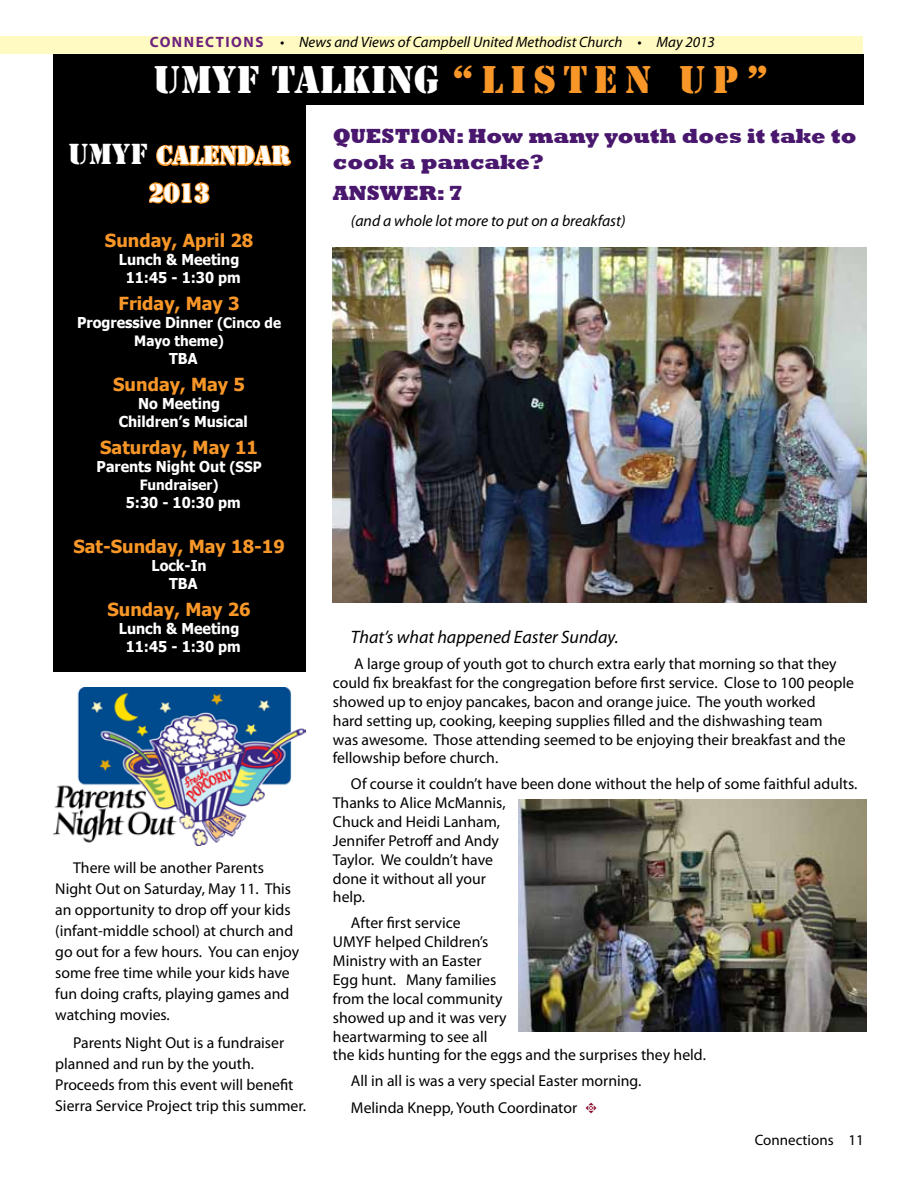
<style>
.page{position:relative;width:918px;height:1188px;background:#fff}
.page>*{position:absolute;margin:0;border:0;box-sizing:border-box;transform-origin:0 0}
.t1{font:36px "Stencil Std";color:#fff}
.t2{font:24px/37.5px "Stencil Std";color:#fff;text-align:center}
.t3{font:800 21px/25.2px "Rockwell";color:#49176d}
.t4{font:700 18px "Tahoma";color:#f89728}
.t5{font:italic 18px "Myriad Pro";color:#000}
.t6{font:15.75px/18.9px "Myriad Pro";color:#000}
.t7{font:italic 15.75px "Myriad Pro";color:#000}
.t8{font:700 15px/18px "Tahoma";color:#fff;text-align:center;scale:.95 1}
.t9{font:italic 15px "Myriad Pro";color:#000}
.t10{font:15px "Myriad Pro";color:#000}
.t11{font:700 14.25px "Tahoma";color:#fff;scale:.95 1}
.s1{font-weight:700;font-style:normal;color:#6c217f}
.s2{color:#f89728}
.s3{font-size:27px}
.s4{font-size:14.25px}
.s5{font-family:"Type Embellishments One Let Plain";font-size:15px;color:#820024}
</style>
<div class="page">
<div style="left:0;top:36px;width:863px;height:18px;background:#fffac2"></div>
<div style="left:54px;top:55px;width:810px;height:50px;background:#000"></div>
<div style="left:54px;top:105px;width:252px;height:566px;background:#000"></div>
<svg style="left:156px;top:144px;width:136px;height:22px"></svg>
<svg style="left:148px;top:182px;width:62px;height:22px"></svg>
<img style="left:54px;top:688px;width:252px;height:158px">
<img style="left:333px;top:248px;width:533px;height:355px">
<img style="left:518px;top:800px;width:348px;height:232px">
<p class="t9" style="left:150px;top:33px;width:567px"><span class="s1">CONNECTIONS</span> • News and Views of Campbell United Methodist Church • May 2013</p>
<h1 class="t1" style="left:153px;top:56px;width:617px">UMYF Talking <span class="s2">“ L I S T E N U P ”</span></h1>
<h2 class="t2" style="left:68px;top:137px;width:224px"><span class="s3">UMYF</span> CALENDAR<br>2013</h2>
<p class="t4" style="left:105px;top:229px;width:150px">Sunday, April 28</p>
<p class="t8" style="left:119px;top:250px;width:130px">Lunch &amp; Meeting<br>11:45 - 1:30 pm</p>
<p class="t4" style="left:119px;top:292px;width:123px">Friday, May 3</p>
<p class="t8" style="left:77px;top:313px;width:216px">Progressive Dinner <span class="s4">(Cinco de</span></p>
<p class="t11" style="left:134px;top:332px;width:96px">Mayo theme)</p>
<p class="t8" style="left:169px;top:349px;width:31px">TBA</p>
<p class="t4" style="left:113px;top:373px;width:133px">Sunday, May 5</p>
<p class="t8" style="left:119px;top:394px;width:138px">No Meeting<br>Children’s Musical</p>
<p class="t4" style="left:100px;top:436px;width:159px">Saturday, May 11</p>
<p class="t8" style="left:97px;top:457px;width:175px">Parents Night Out <span class="s4">(SSP</span></p>
<p class="t11" style="left:140px;top:476px;width:84px">Fundraiser)</p>
<p class="t8" style="left:126px;top:493px;width:123px">5:30 - 10:30 pm</p>
<p class="t4" style="left:73px;top:535px;width:213px">Sat-Sunday, May 18-19</p>
<p class="t8" style="left:152px;top:556px;width:60px">Lock-In<br>TBA</p>
<p class="t4" style="left:108px;top:598px;width:145px">Sunday, May 26</p>
<p class="t8" style="left:119px;top:619px;width:130px">Lunch &amp; Meeting<br>11:45 - 1:30 pm</p>
<p class="t6" style="left:55px;top:857px;width:245px;line-height:21px;text-indent:18px">There will be another Parents<br>Night Out on Saturday, May 11. This an opportunity to drop off your kids (infant-middle school) at church and go out for a few hours. You can enjoy some free time while your kids have fun doing crafts, playing games and watching movies.</p>
<p class="t6" style="left:55px;top:1032px;width:252px;line-height:21px;text-indent:18px">Parents Night Out is a fundraiser planned and run by the youth.<br>Proceeds from this event will benefit Sierra Service Project trip this summer.</p>
<h3 class="t3" style="left:333px;top:124px;width:525px">QUESTION: How many youth does it take to cook a pancake?</h3>
<h3 class="t3" style="left:333px;top:181px;width:132px">ANSWER: 7</h3>
<p class="t7" style="left:351px;top:211px;width:276px">(and a whole lot more to put on a breakfast)</p>
<p class="t5" style="left:351px;top:626px;width:269px">That’s what happened Easter Sunday.</p>
<p class="t6" style="left:333px;top:654px;width:523px;text-indent:21px">A large group of youth got to church extra early that morning so that they could fix breakfast for the congregation before first service. Close to 100 people showed up to enjoy pancakes, bacon and orange juice. The youth worked<br>hard setting up, cooking, keeping supplies filled and the dishwashing team<br>was awesome. Those attending seemed to be enjoying their breakfast and the fellowship before church.</p>
<p class="t6" style="left:333px;top:774px;width:526px;text-indent:18px">Of course it couldn’t have been done without the help of some faithful adults.<br>Thanks to Alice McMannis,<br>Chuck and Heidi Lanham,<br>Jennifer Petroff and Andy<br>Taylor. We couldn’t have<br>done it without all your<br>help.</p>
<p class="t6" style="left:333px;top:913px;width:375px;text-indent:18px">After first service<br>UMYF helped Children’s<br>Ministry with an Easter<br>Egg hunt. Many families<br>from the local community<br>showed up and it was very<br>heartwarming to see all<br>the kids hunting for the eggs and the surprises they held.</p>
<p class="t6" style="left:351px;top:1067px;width:292px;line-height:26.5px">All in all is was a very special Easter morning.<br>Melinda Knepp, Youth Coordinator <span class="s5">t</span></p>
<p class="t10" style="left:755px;top:1131px;width:111px">Connections 11</p>
</div>
